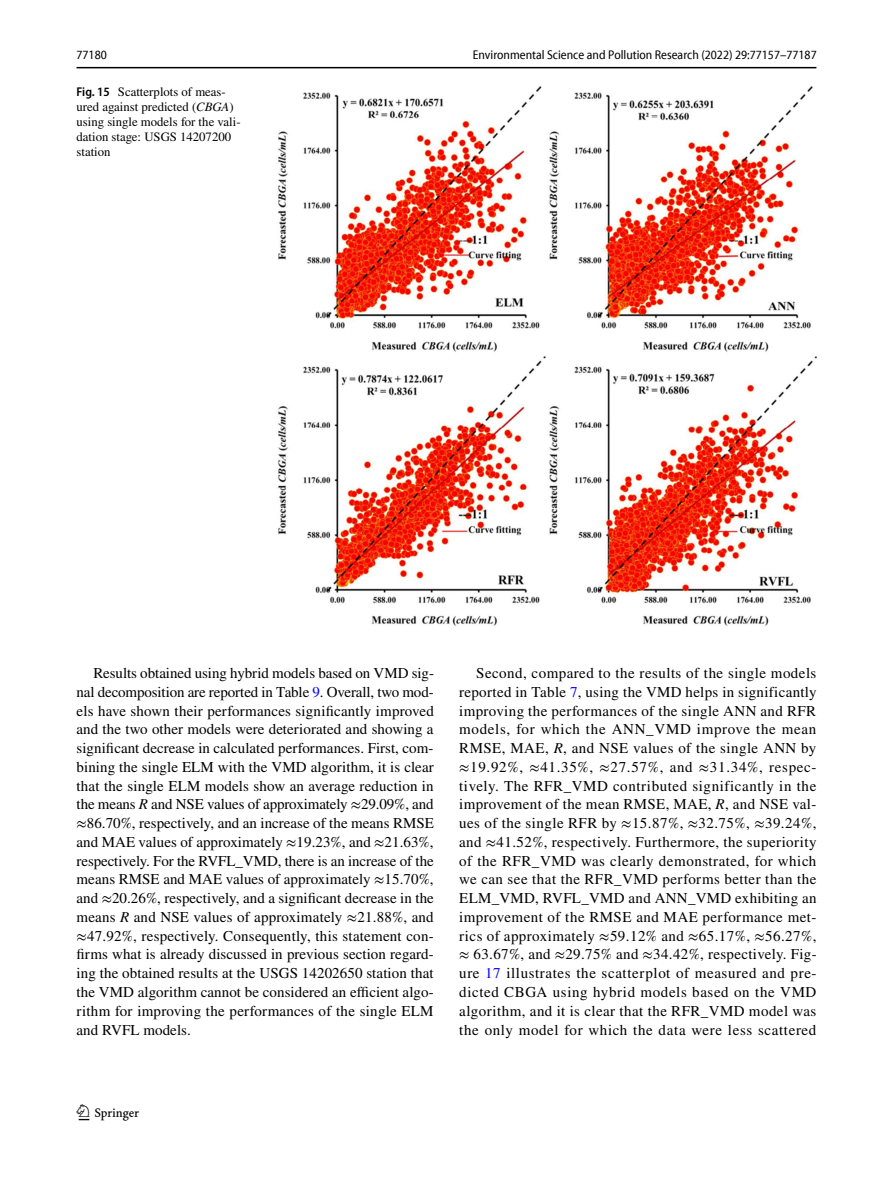
<style>
.page{position:relative;width:893px;height:1187px;background:#fff}
.page>*{position:absolute;margin:0;border:0;box-sizing:border-box;transform-origin:0 0}
.t1{font:22.5px "Springnew Regular 2";color:#000}
.t2{font:15px/18.8px "STIX";letter-spacing:.025em;color:#000;text-align:justify}
.t3{font:12.75px/15px "STIX";color:#000}
.t4{font:semi-condensed 12.75px "Myriad Pro Unic";color:#000}
.s1{font-family:"Myriad Pro";font-weight:600;font-stretch:semi-condensed}
.s2{font-style:italic}
.s3{color:#00f}
</style>
<div class="page">
<hr style="left:77px;top:67px;width:739px;height:1px;background:#000">
<img style="left:278px;top:87px;width:538px;height:538px">
<p class="t4" style="left:77px;top:50px;width:32px">77180</p>
<p class="t4" style="left:473px;top:50px;width:346px">Environmental Science and Pollution Research (2022) 29:77157–77187</p>
<p class="t3" style="left:77px;top:85px;width:166px"><span class="s1">Fig. 15</span> Scatterplots of meas&shy;ured against predicted (<span class="s2">CBGA</span>) using single models for the vali&shy;dation stage: USGS 14207200 station</p>
<p class="t2" style="left:77px;top:664px;width:359px;text-indent:17px">Results obtained using hybrid models based on VMD sig&shy;nal decomposition are reported in Table <span class="s3">9</span>. Overall, two mod&shy;els have shown their performances significantly improved and the two other models were deteriorated and showing a significant decrease in calculated performances. First, com&shy;bining the single ELM with the VMD algorithm, it is clear that the single ELM models show an average reduction in the means <span class="s2">R</span> and NSE values of approximately ≈29.09%, and ≈86.70%, respectively, and an increase of the means RMSE and MAE values of approximately ≈19.23%, and ≈21.63%, respectively. For the RVFL_VMD, there is an increase of the means RMSE and MAE values of approximately ≈15.70%, and ≈20.26%, respectively, and a significant decrease in the means <span class="s2">R</span> and NSE values of approximately ≈21.88%, and ≈47.92%, respectively. Consequently, this statement con&shy;firms what is already discussed in previous section regard&shy;ing the obtained results at the USGS 14202650 station that the VMD algorithm cannot be considered an efficient algo&shy;rithm for improving the performances of the single ELM and RVFL models.</p>
<p class="t2" style="left:459px;top:664px;width:359px;text-indent:17px">Second, compared to the results of the single models reported in Table <span class="s3">7</span>, using the VMD helps in significantly improving the performances of the single ANN and RFR models, for which the ANN_VMD improve the mean RMSE, MAE, <span class="s2">R</span>, and NSE values of the single ANN by ≈19.92%, ≈41.35%, ≈27.57%, and ≈31.34%, respec&shy;tively. The RFR_VMD contributed significantly in the improvement of the mean RMSE, MAE, <span class="s2">R</span>, and NSE val&shy;ues of the single RFR by ≈15.87%, ≈32.75%, ≈39.24%, and ≈41.52%, respectively. Furthermore, the superiority of the RFR_VMD was clearly demonstrated, for which we can see that the RFR_VMD performs better than the ELM_VMD, RVFL_VMD and ANN_VMD exhibiting an improvement of the RMSE and MAE performance met&shy;rics of approximately ≈59.12% and ≈65.17%, ≈56.27%, ≈ 63.67%, and ≈29.75% and ≈34.42%, respectively. Fig&shy;ure <span class="s3">17</span> illustrates the scatterplot of measured and pre&shy;dicted CBGA using hybrid models based on the VMD algorithm, and it is clear that the RFR_VMD model was the only model for which the data were less scattered</p>
<h1 class="t1" style="left:79px;top:1104px;width:62px">1 3</h1>
</div>
